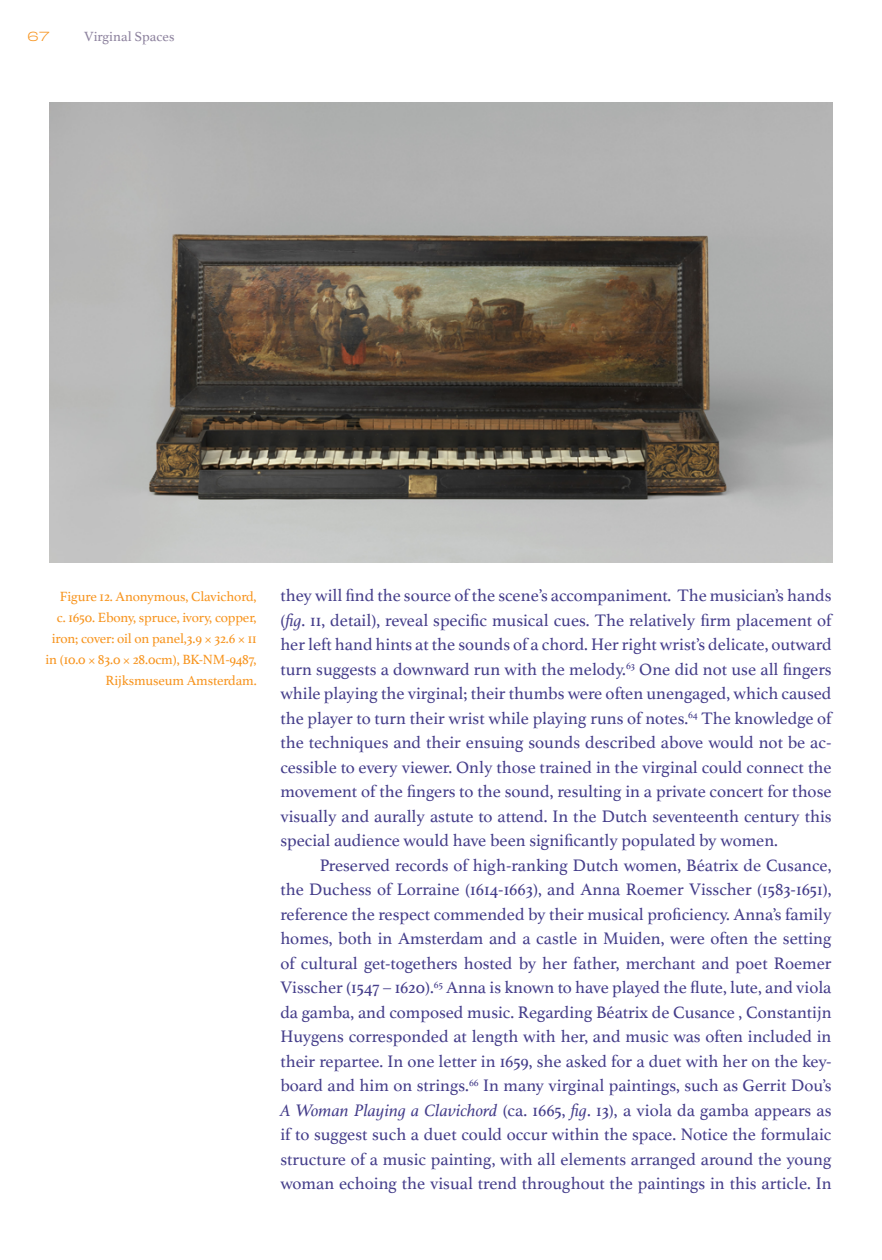
<style>
.page{position:relative;width:882px;height:1260px;background:#fff}
.page>*{position:absolute;margin:0;border:0;box-sizing:border-box;transform-origin:0 0}
.t1{font:17.5px/24.5px "Athelas";color:#443d8a;text-align:justify}
.t2{font:14px/21px "Athelas";letter-spacing:-.01em;color:#f7941e;text-align:right}
.t3{font:14px "Athelas";color:#8d829e}
.t4{font:300 expanded 14px "Roc Grotesk";color:#f7941e}
.s1{font-style:italic}
</style>
<div class="page">
<img style="left:49px;top:102px;width:783px;height:460px">
<p class="t4" style="left:28px;top:28px;width:24px">67</p>
<p class="t3" style="left:84px;top:25px;width:92px">Virginal Spaces</p>
<p class="t2" style="left:46px;top:586px;width:213px">Figure 12. Anonymous, Clavichord,<br>c. 1650. Ebony, spruce, ivory, copper, iron; cover: oil on panel,3.9 × 32.6 × 11 in (10.0 × 83.0 × 28.0cm), BK-NM-9487, Rijksmuseum Amsterdam.</p>
<p class="t1" style="left:280px;top:583px;width:553px">they will find the source of the scene’s accompaniment. The musician’s hands (<span class="s1">fig</span>. 11, detail), reveal specific musical cues. The relatively firm placement of her left hand hints at the sounds of a chord. Her right wrist’s delicate, outward turn suggests a downward run with the melody.<sup>63</sup> One did not use all fingers while playing the virginal; their thumbs were often unengaged, which caused the player to turn their wrist while playing runs of notes.<sup>64</sup> The knowledge of the techniques and their ensuing sounds described above would not be ac&shy;cessible to every viewer. Only those trained in the virginal could connect the movement of the fingers to the sound, resulting in a private concert for those visually and aurally astute to attend. In the Dutch seventeenth century this special audience would have been significantly populated by women.</p>
<p class="t1" style="left:280px;top:852px;width:553px;text-indent:39px">Preserved records of high-ranking Dutch women, Béatrix de Cusance, the Duchess of Lorraine (1614-1663), and Anna Roemer Visscher (1583-1651), reference the respect commended by their musical proficiency. Anna’s family homes, both in Amsterdam and a castle in Muiden, were often the setting of cultural get-togethers hosted by her father, merchant and poet Roemer Visscher (1547 – 1620).<sup>65</sup> Anna is known to have played the flute, lute, and viola da gamba, and composed music. Regarding Béatrix de Cusance , Constantijn Huygens corresponded at length with her, and music was often included in their repartee. In one letter in 1659, she asked for a duet with her on the key&shy;board and him on strings.<sup>66</sup> In many virginal paintings, such as Gerrit Dou’s <span class="s1">A Woman Playing a Clavichord</span> (ca. 1665, <span class="s1">fig</span>. 13), a viola da gamba appears as if to suggest such a duet could occur within the space. Notice the formulaic structure of a music painting, with all elements arranged around the young woman echoing the visual trend throughout the paintings in this article. In</p>
</div>
